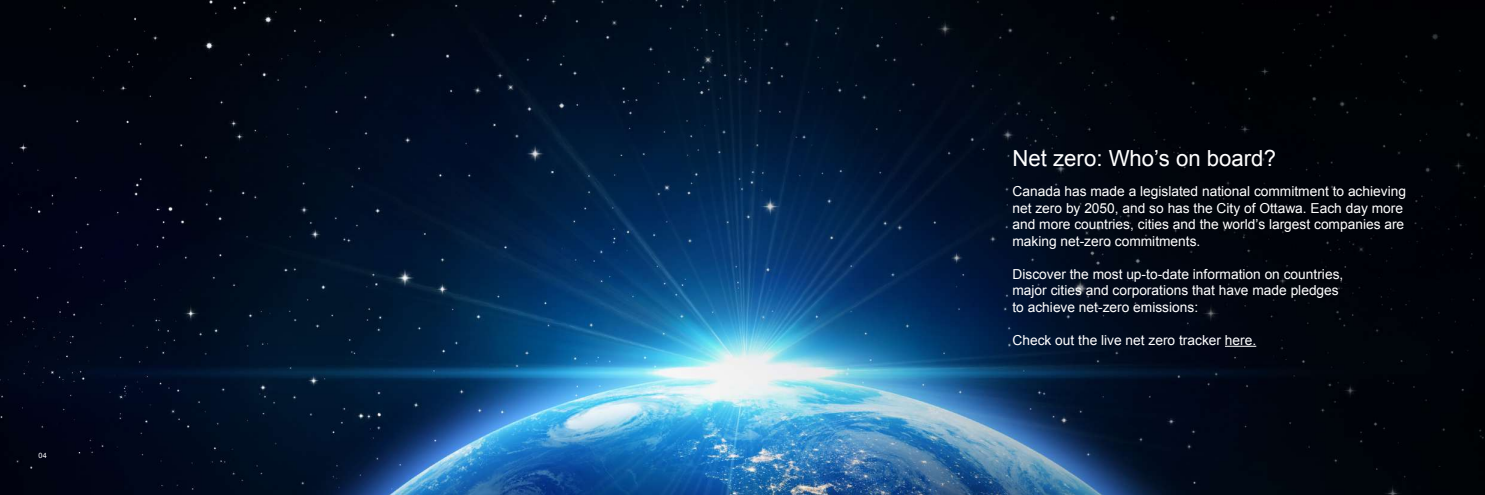
<style>
.page{position:relative;width:1485px;height:495px;background:#fff}
.page>*{position:absolute;margin:0;border:0;box-sizing:border-box;transform-origin:0 0}
.t1{font:22.25px "Arial";color:#fff}
.t2{font:13.75px/16.5px "Arial";color:#fff}
.t3{font:7.38px "Arial";color:#fff}
</style>
<div class="page">
<img style="left:0;top:0;width:1485px;height:495px">
<hr style="left:1225px;top:346px;width:31px;height:1px;background:#fff">
<p class="t3" style="left:39px;top:451px;width:10px">04</p>
<h1 class="t1" style="left:1012px;top:144px;width:265px">Net zero: Who’s on board?</h1>
<p class="t2" style="left:1012px;top:183px;width:395px">Canada has made a legislated national commitment to achieving net zero by 2050, and so has the City of Ottawa. Each day more and more countries, cities and the world’s largest companies are making net-zero commitments.</p>
<p class="t2" style="left:1012px;top:266px;width:332px">Discover the most up-to-date information on countries, major cities and corporations that have made pledges to achieve net-zero emissions:</p>
<p class="t2" style="left:1012px;top:332px;width:245px">Check out the live net zero tracker here.</p>
</div>
